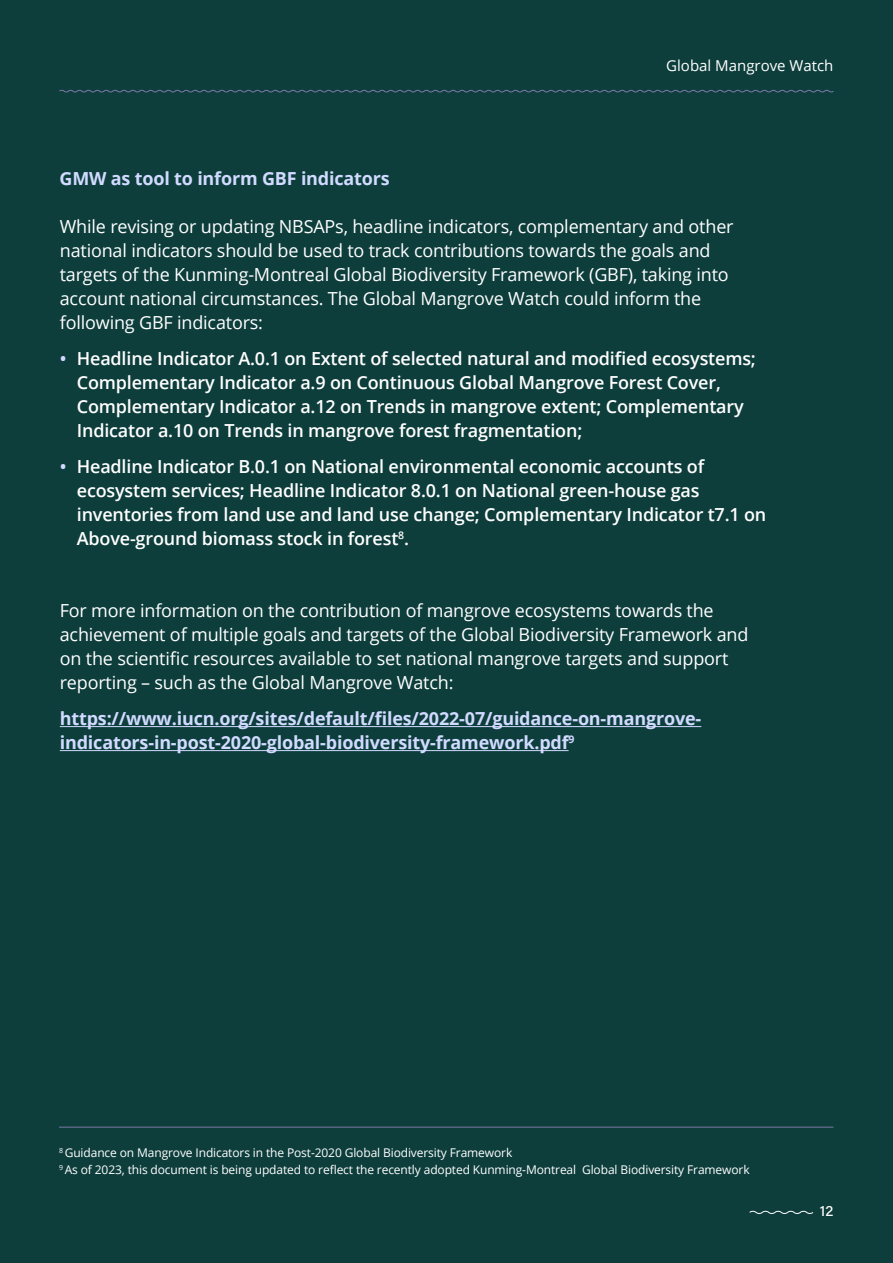
<style>
.page{position:relative;width:893px;height:1263px;background:#0d3e3c}
.page>*{position:absolute;margin:0;border:0;box-sizing:border-box;transform-origin:0 0}
.t1{font:18px/24px "Open Sans";letter-spacing:-.01em;color:#fff}
.t2{font:600 18px/24px "Open Sans";letter-spacing:-.01em;color:#fff}
.t3{font:700 18px/24px "Open Sans";letter-spacing:-.01em;color:#d1daff}
.t4{font:15px "Open Sans";color:#fff}
.t5{font:500 15px "Acumin Pro";color:#fff}
.t6{font:12px/16.5px "Open Sans";letter-spacing:-.01em;color:#fff}
.s1{color:#d1daff}
</style>
<div class="page">
<hr style="left:60px;top:726px;width:641px;height:1px;background:#d1daff">
<hr style="left:60px;top:750px;width:509px;height:1px;background:#d1daff">
<hr style="left:59px;top:1127px;width:774px;height:1px;background:#7b79a6">
<svg style="left:59px;top:89px;width:775px;height:4px"></svg>
<svg style="left:749px;top:1210px;width:65px;height:4px"></svg>
<p class="t4" style="left:666px;top:56px;width:169px">Global Mangrove Watch</p>
<p class="t3" style="left:60px;top:166px;width:332px">GMW as tool to inform GBF indicators</p>
<p class="t1" style="left:60px;top:214px;width:675px">While revising or updating NBSAPs, headline indicators, complementary and other national indicators should be used to track contributions towards the goals and targets of the Kunming-Montreal Global Biodiversity Framework (GBF), taking into account national circumstances. The Global Mangrove Watch could inform the following GBF indicators:</p>
<p class="t2" style="left:77px;top:346px;width:681px;text-indent:-17px"><span class="s1">•</span> Headline Indicator A.0.1 on Extent of selected natural and modified ecosystems; Complementary Indicator a.9 on Continuous Global Mangrove Forest Cover, Complementary Indicator a.12 on Trends in mangrove extent; Complementary Indicator a.10 on Trends in mangrove forest fragmentation;</p>
<p class="t2" style="left:77px;top:454px;width:691px;text-indent:-17px"><span class="s1">•</span> Headline Indicator B.0.1 on National environmental economic accounts of ecosystem services; Headline Indicator 8.0.1 on National green-house gas inventories from land use and land use change; Complementary Indicator t7.1 on Above-ground biomass stock in forest<sup>8</sup>.</p>
<p class="t1" style="left:60px;top:598px;width:690px">For more information on the contribution of mangrove ecosystems towards the achievement of multiple goals and targets of the Global Biodiversity Framework and on the scientific resources available to set national mangrove targets and support reporting – such as the Global Mangrove Watch:</p>
<p class="t3" style="left:60px;top:706px;width:643px">https://www.iucn.org/sites/default/files/2022-07/guidance-on-mangrove&shy;indicators-in-post-2020-global-biodiversity-framework.pdf<sup>9</sup></p>
<p class="t6" style="left:59px;top:1144px;width:692px"><sup>8</sup> Guidance on Mangrove Indicators in the Post-2020 Global Biodiversity Framework<br><sup>9</sup> As of 2023, this document is being updated to reflect the recently adopted Kunming-Montreal Global Biodiversity Framework</p>
<p class="t5" style="left:820px;top:1200px;width:15px">12</p>
</div>
